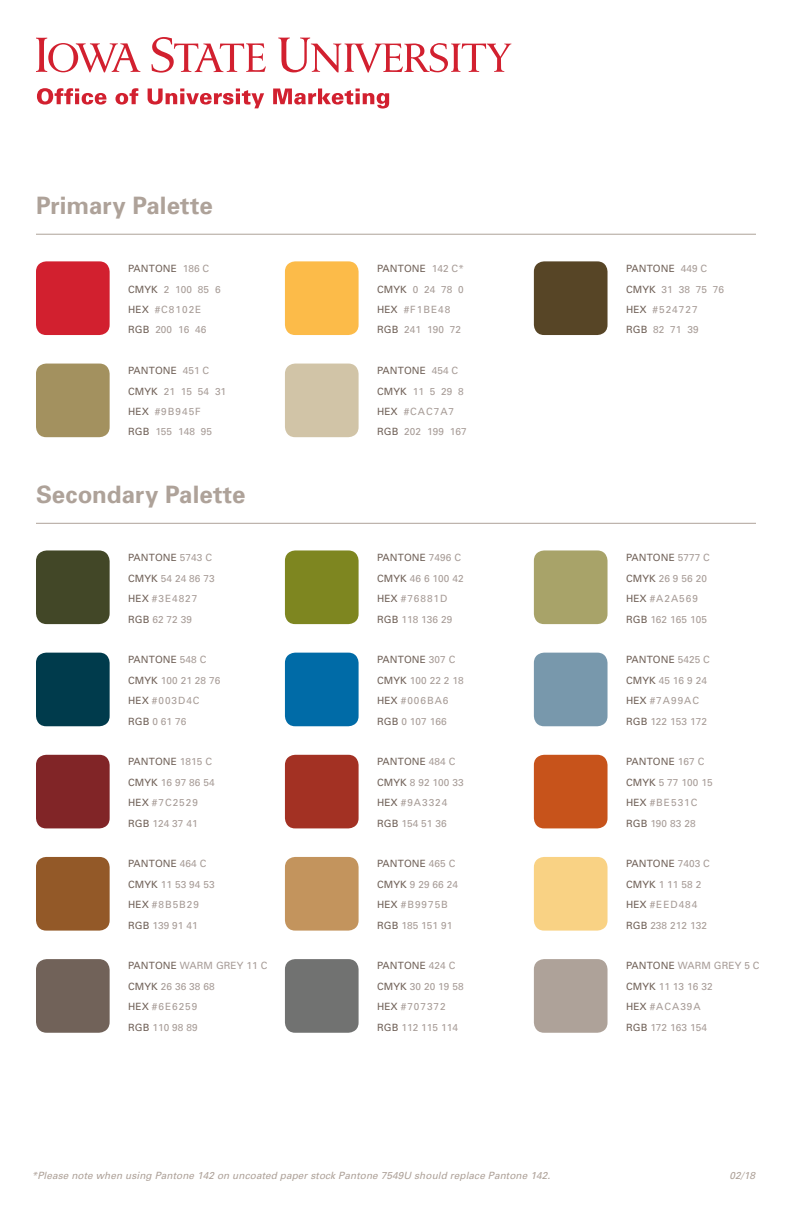
<style>
.page{position:relative;width:792px;height:1224px;background:#fff}
.page>*{position:absolute;margin:0;border:0;box-sizing:border-box;transform-origin:0 0}
.t1{font:700 24px "Univers";color:#aea299}
.Body{font:10px/20.4px "Univers";letter-spacing:.01em;color:#a89d98}
.t2{font:italic 10px "Univers";letter-spacing:.01em;color:#aea299}
.s1{color:#716259}
</style>
<div class="page">
<div style="left:36px;top:261px;width:74px;height:74px;background:#d2202f;border-radius:10px"></div>
<div style="left:36px;top:364px;width:74px;height:73px;background:#a3915f;border-radius:10px"></div>
<div style="left:285px;top:261px;width:74px;height:74px;background:#fcbb49;border-radius:10px"></div>
<div style="left:285px;top:364px;width:74px;height:73px;background:#d1c4a7;border-radius:10px"></div>
<div style="left:534px;top:261px;width:74px;height:74px;background:#574526;border-radius:10px"></div>
<div style="left:36px;top:550px;width:74px;height:74px;background:#424727;border-radius:11px"></div>
<div style="left:36px;top:959px;width:74px;height:74px;background:#716259;border-radius:11px"></div>
<div style="left:36px;top:653px;width:74px;height:73px;background:#003b4c;border-radius:10px"></div>
<div style="left:36px;top:755px;width:74px;height:73px;background:#812527;border-radius:10px"></div>
<div style="left:36px;top:857px;width:74px;height:74px;background:#935928;border-radius:10px"></div>
<div style="left:285px;top:550px;width:74px;height:74px;background:#7e8620;border-radius:10px"></div>
<div style="left:534px;top:550px;width:74px;height:74px;background:#a8a369;border-radius:10px"></div>
<div style="left:285px;top:959px;width:74px;height:74px;background:#717271;border-radius:10px"></div>
<div style="left:534px;top:959px;width:74px;height:74px;background:#aea299;border-radius:10px"></div>
<div style="left:285px;top:653px;width:74px;height:73px;background:#006ba7;border-radius:10px"></div>
<div style="left:534px;top:653px;width:74px;height:73px;background:#7898ac;border-radius:10px"></div>
<div style="left:285px;top:755px;width:74px;height:73px;background:#a33123;border-radius:10px"></div>
<div style="left:534px;top:755px;width:74px;height:73px;background:#c7531b;border-radius:10px"></div>
<div style="left:285px;top:857px;width:74px;height:74px;background:#c3945d;border-radius:10px"></div>
<div style="left:534px;top:857px;width:74px;height:74px;background:#f9d284;border-radius:10px"></div>
<hr style="left:36px;top:234px;width:720px;height:1px;background:#aea299">
<hr style="left:36px;top:523px;width:720px;height:1px;background:#aea299">
<svg style="left:37px;top:88px;width:69px;height:17px"></svg>
<svg style="left:115px;top:88px;width:23px;height:17px"></svg>
<svg style="left:148px;top:88px;width:116px;height:20px"></svg>
<svg style="left:273px;top:88px;width:116px;height:21px"></svg>
<svg style="left:36px;top:37px;width:475px;height:36px"></svg>
<p class="t1" style="left:36px;top:191px;width:178px">Primary Palette</p>
<p class="Body" style="left:128px;top:259px;width:94px"><span class="s1">PANTONE</span> 186 C<br><span class="s1">CMYK</span> 2 100 85 6<br><span class="s1">HEX</span> #C8102E<br><span class="s1">RGB</span> 200 16 46</p>
<p class="Body" style="left:128px;top:361px;width:100px"><span class="s1">PANTONE</span> 451 C<br><span class="s1">CMYK</span> 21 15 54 31<br><span class="s1">HEX</span> #9B945F<br><span class="s1">RGB</span> 155 148 95</p>
<p class="t1" style="left:36px;top:480px;width:211px">Secondary Palette</p>
<p class="Body" style="left:128px;top:548px;width:88px"><span class="s1">PANTONE</span> 5743 C<br><span class="s1">CMYK</span> 54 24 86 73<br><span class="s1">HEX</span> #3E4827<br><span class="s1">RGB</span> 62 72 39</p>
<p class="Body" style="left:128px;top:650px;width:94px"><span class="s1">PANTONE</span> 548 C<br><span class="s1">CMYK</span> 100 21 28 76<br><span class="s1">HEX</span> #003D4C<br><span class="s1">RGB</span> 0 61 76</p>
<p class="Body" style="left:128px;top:752px;width:88px"><span class="s1">PANTONE</span> 1815 C<br><span class="s1">CMYK</span> 16 97 86 54<br><span class="s1">HEX</span> #7C2529<br><span class="s1">RGB</span> 124 37 41</p>
<p class="Body" style="left:128px;top:854px;width:88px"><span class="s1">PANTONE</span> 464 C<br><span class="s1">CMYK</span> 11 53 94 53<br><span class="s1">HEX</span> #8B5B29<br><span class="s1">RGB</span> 139 91 41</p>
<p class="Body" style="left:128px;top:956px;width:141px"><span class="s1">PANTONE</span> WARM GREY 11 C<br><span class="s1">CMYK</span> 26 36 38 68<br><span class="s1">HEX</span> #6E6259<br><span class="s1">RGB</span> 110 98 89</p>
<p class="Body" style="left:377px;top:259px;width:88px"><span class="s1">PANTONE</span> 142 C*<br><span class="s1">CMYK</span> 0 24 78 0<br><span class="s1">HEX</span> #F1BE48<br><span class="s1">RGB</span> 241 190 72</p>
<p class="Body" style="left:377px;top:361px;width:91px"><span class="s1">PANTONE</span> 454 C<br><span class="s1">CMYK</span> 11 5 29 8<br><span class="s1">HEX</span> #CAC7A7<br><span class="s1">RGB</span> 202 199 167</p>
<p class="Body" style="left:377px;top:548px;width:88px"><span class="s1">PANTONE</span> 7496 C<br><span class="s1">CMYK</span> 46 6 100 42<br><span class="s1">HEX</span> #76881D<br><span class="s1">RGB</span> 118 136 29</p>
<p class="Body" style="left:377px;top:650px;width:88px"><span class="s1">PANTONE</span> 307 C<br><span class="s1">CMYK</span> 100 22 2 18<br><span class="s1">HEX</span> #006BA6<br><span class="s1">RGB</span> 0 107 166</p>
<p class="Body" style="left:377px;top:752px;width:88px"><span class="s1">PANTONE</span> 484 C<br><span class="s1">CMYK</span> 8 92 100 33<br><span class="s1">HEX</span> #9A3324<br><span class="s1">RGB</span> 154 51 36</p>
<p class="Body" style="left:377px;top:854px;width:82px"><span class="s1">PANTONE</span> 465 C<br><span class="s1">CMYK</span> 9 29 66 24<br><span class="s1">HEX</span> #B9975B<br><span class="s1">RGB</span> 185 151 91</p>
<p class="Body" style="left:377px;top:956px;width:88px"><span class="s1">PANTONE</span> 424 C<br><span class="s1">CMYK</span> 30 20 19 58<br><span class="s1">HEX</span> #707372<br><span class="s1">RGB</span> 112 115 114</p>
<p class="Body" style="left:626px;top:259px;width:100px"><span class="s1">PANTONE</span> 449 C<br><span class="s1">CMYK</span> 31 38 75 76<br><span class="s1">HEX</span> #524727<br><span class="s1">RGB</span> 82 71 39</p>
<p class="Body" style="left:626px;top:548px;width:85px"><span class="s1">PANTONE</span> 5777 C<br><span class="s1">CMYK</span> 26 9 56 20<br><span class="s1">HEX</span> #A2A569<br><span class="s1">RGB</span> 162 165 105</p>
<p class="Body" style="left:626px;top:650px;width:85px"><span class="s1">PANTONE</span> 5425 C<br><span class="s1">CMYK</span> 45 16 9 24<br><span class="s1">HEX</span> #7A99AC<br><span class="s1">RGB</span> 122 153 172</p>
<p class="Body" style="left:626px;top:752px;width:88px"><span class="s1">PANTONE</span> 167 C<br><span class="s1">CMYK</span> 5 77 100 15<br><span class="s1">HEX</span> #BE531C<br><span class="s1">RGB</span> 190 83 28</p>
<p class="Body" style="left:626px;top:854px;width:85px"><span class="s1">PANTONE</span> 7403 C<br><span class="s1">CMYK</span> 1 11 58 2<br><span class="s1">HEX</span> #EED484<br><span class="s1">RGB</span> 238 212 132</p>
<p class="Body" style="left:626px;top:956px;width:135px"><span class="s1">PANTONE</span> WARM GREY 5 C<br><span class="s1">CMYK</span> 11 13 16 32<br><span class="s1">HEX</span> #ACA39A<br><span class="s1">RGB</span> 172 163 154</p>
<p class="t2" style="left:32px;top:1170px;width:520px">*Please note when using Pantone 142 on uncoated paper stock Pantone 7549U should replace Pantone 142.</p>
<p class="t2" style="left:729px;top:1170px;width:27px">02/18</p>
</div>
